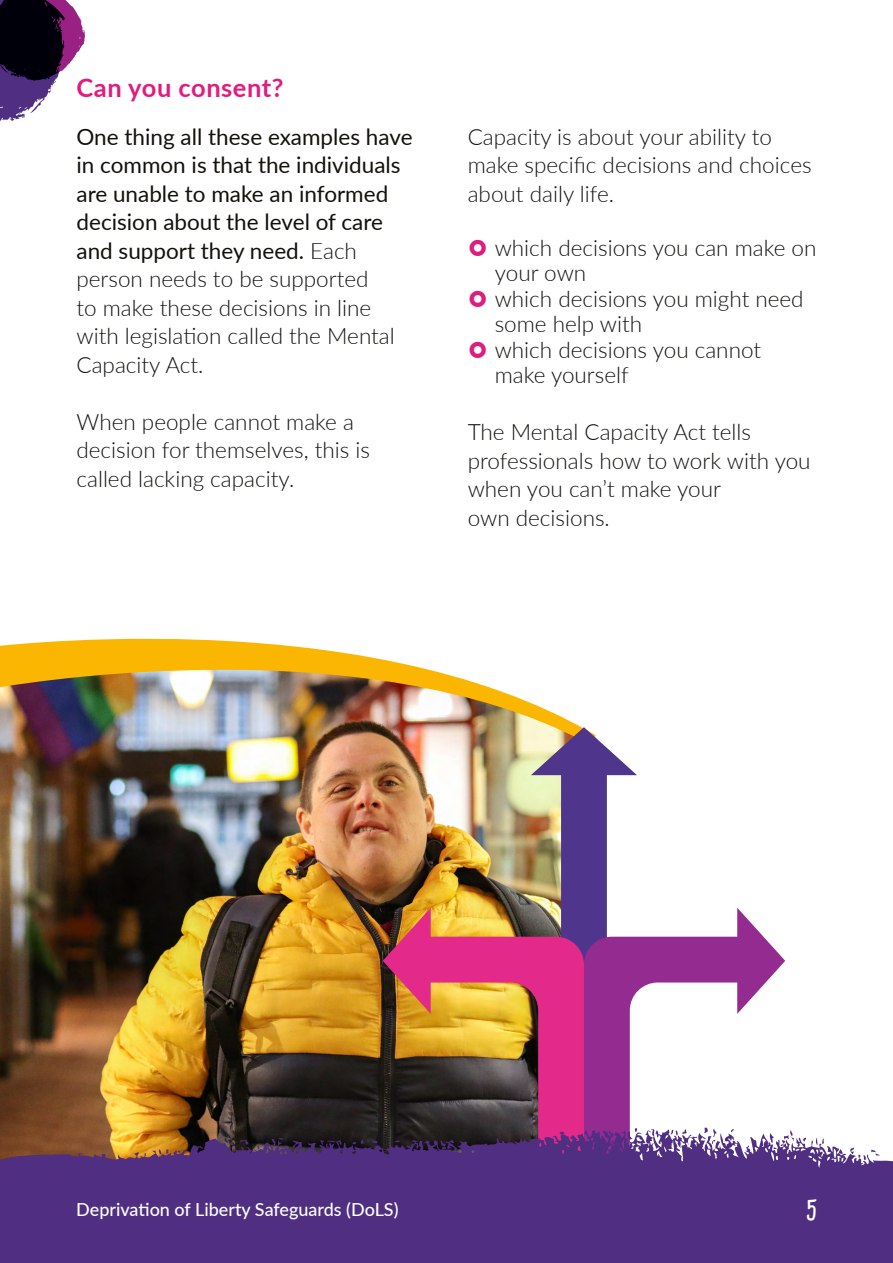
<style>
.page{position:relative;width:893px;height:1263px;background:#fff}
.page>*{position:absolute;margin:0;border:0;box-sizing:border-box;transform-origin:0 0}
.t1{font:700 27px "Cardenio Modern";color:#fff}
.Third_Heading_H3{font:700 25.5px "Lato";letter-spacing:.02em;color:#df1d80}
.Bullets__Pink{font:300 22.5px/28.5px "Lato";color:#12110c}
.t2{font:22.5px/28.5px "Lato";color:#12110c}
.t3{font:500 18px "Lato";color:#fff}
.s1{font-weight:300}
</style>
<div class="page">
<svg style="left:0;top:0;width:85px;height:121px"></svg>
<svg style="left:0;top:638px;width:430px;height:32px;fill:#fab600"></svg>
<img style="left:0;top:670px;width:581px;height:457px">
<svg style="left:531px;top:727px;width:106px;height:181px"></svg>
<svg style="left:584px;top:908px;width:201px;height:219px"></svg>
<svg style="left:383px;top:908px;width:201px;height:219px;background:#a95655"></svg>
<svg style="left:0;top:1127px;width:893px;height:136px;background:#5a397d"></svg>
<h3 class="Third_Heading_H3" style="left:77px;top:69px;width:208px">Can you consent?</h3>
<p class="t2" style="left:77px;top:122px;width:338px">One thing all these examples have in common is that the individuals are unable to make an informed decision about the level of care and support they need. <span class="s1">Each person needs to be supported<br>to make these decisions in line with legislation called the Mental<br>Capacity Act.</span></p>
<p class="Bullets__Pink" style="left:77px;top:407px;width:295px">When people cannot make a decision for themselves, this is called lacking capacity.</p>
<p class="Bullets__Pink" style="left:468px;top:122px;width:345px">Capacity is about your ability to make specific decisions and choices about daily life.</p>
<p class="Bullets__Pink" style="left:495px;top:234px;width:323px;line-height:25.5px">which decisions you can make on your own</p>
<p class="Bullets__Pink" style="left:495px;top:285px;width:310px;line-height:25.5px">which decisions you might need some help with</p>
<p class="Bullets__Pink" style="left:495px;top:336px;width:268px;line-height:25.5px">which decisions you cannot make yourself</p>
<p class="Bullets__Pink" style="left:468px;top:417px;width:344px">The Mental Capacity Act tells professionals how to work with you when you can’t make your<br>own decisions.</p>
<p class="t3" style="left:76px;top:1196px;width:324px">Deprivation of Liberty Safeguards (DoLS)</p>
<p class="t1" style="left:806px;top:1192px;width:14px">5</p>
</div>
